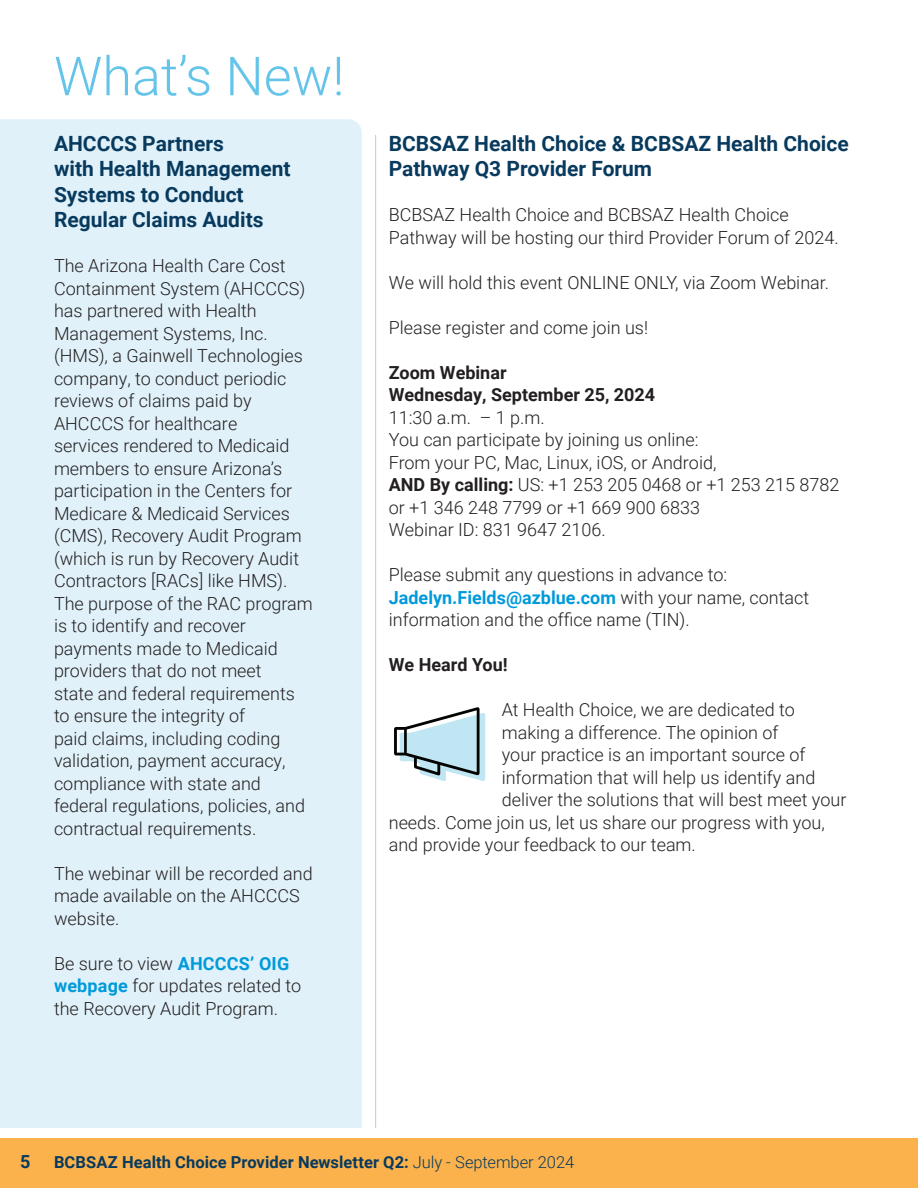
<style>
.page{position:relative;width:918px;height:1188px;background:#fff}
.page>*{position:absolute;margin:0;border:0;box-sizing:border-box;transform-origin:0 0}
.t1{font:300 54px "Roboto";color:#65c4e9}
.t2{font:700 21px/25.5px "Roboto";color:#083a5e}
.t3{font:300 18px/22.5px "Roboto";color:#231f20}
.t4{font:700 18px/22.5px "Roboto";color:#231f20}
.t5{font:700 18px "Roboto";color:#083a5e}
.t6{font:700 16.5px "Roboto";letter-spacing:.005em;color:#083a5e}
.s1{font-weight:700;color:#009ada}
.s2{font-weight:700}
.s3{font-weight:300}
</style>
<div class="page">
<div style="left:0;top:1139px;width:918px;height:49px;background:#fbb24c"></div>
<div style="left:0;top:119px;width:362px;height:1009px;background:#e0f1f9"></div>
<svg style="left:394px;top:707px;width:91px;height:74px"></svg>
<hr style="left:375px;top:135px;width:1px;height:993px;background:#c8c7c6">
<h1 class="t1" style="left:54px;top:38px;width:292px">What’s New!</h1>
<p class="t2" style="left:54px;top:130px;width:238px">AHCCCS Partners<br>with Health Management<br>Systems to Conduct<br>Regular Claims Audits</p>
<p class="t3" style="left:54px;top:254px;width:260px">The Arizona Health Care Cost<br>Containment System (AHCCCS) has partnered with Health<br>Management Systems, Inc. (HMS), a Gainwell Technologies company, to conduct periodic reviews of claims paid by<br>AHCCCS for healthcare<br>services rendered to Medicaid members to ensure Arizona’s participation in the Centers for<br>Medicare &amp; Medicaid Services (CMS), Recovery Audit Program (which is run by Recovery Audit<br>Contractors [RACs] like HMS).<br>The purpose of the RAC program is to identify and recover payments made to Medicaid providers that do not meet<br>state and federal requirements to ensure the integrity of<br>paid claims, including coding validation, payment accuracy, compliance with state and federal regulations, policies, and contractual requirements.</p>
<p class="t3" style="left:54px;top:861px;width:260px">The webinar will be recorded and made available on the AHCCCS website.</p>
<p class="t3" style="left:54px;top:951px;width:249px">Be sure to view <span class="s1">AHCCCS’ OIG webpage</span> for updates related to the Recovery Audit Program.</p>
<p class="t2" style="left:389px;top:130px;width:461px">BCBSAZ Health Choice &amp; BCBSAZ Health Choice<br>Pathway Q3 Provider Forum</p>
<p class="t3" style="left:389px;top:203px;width:452px">BCBSAZ Health Choice and BCBSAZ Health Choice<br>Pathway will be hosting our third Provider Forum of 2024.</p>
<p class="t3" style="left:389px;top:270px;width:442px">We will hold this event ONLINE ONLY, via Zoom Webinar.</p>
<p class="t3" style="left:389px;top:315px;width:261px">Please register and come join us!</p>
<p class="t4" style="left:389px;top:360px;width:268px">Zoom Webinar<br>Wednesday, September 25, 2024</p>
<p class="t3" style="left:389px;top:405px;width:452px">11:30 a.m. – 1 p.m.<br>You can participate by joining us online:<br>From your PC, Mac, Linux, iOS, or Android,<br><span class="s2">AND By calling:</span> US: +1 253 205 0468 or +1 253 215 8782 or +1 346 248 7799 or +1 669 900 6833<br>Webinar ID: 831 9647 2106.</p>
<p class="t3" style="left:389px;top:563px;width:422px">Please submit any questions in advance to:<br><span class="s1">Jadelyn.Fields@azblue.com</span> with your name, contact information and the office name (TIN).</p>
<p class="t4" style="left:389px;top:653px;width:120px">We Heard You!</p>
<p class="t3" style="left:502px;top:698px;width:295px">At Health Choice, we are dedicated to</p>
<p class="t3" style="left:502px;top:720px;width:278px">making a difference. The opinion of</p>
<p class="t3" style="left:502px;top:743px;width:305px">your practice is an important source of</p>
<p class="t3" style="left:502px;top:765px;width:315px">information that will help us identify and</p>
<p class="t3" style="left:502px;top:788px;width:346px">deliver the solutions that will best meet your</p>
<p class="t3" style="left:389px;top:810px;width:438px">needs. Come join us, let us share our progress with you,</p>
<p class="t3" style="left:389px;top:833px;width:309px">and provide your feedback to our team.</p>
<p class="t5" style="left:20px;top:1149px;width:12px">5</p>
<p class="t6" style="left:54px;top:1150px;width:522px">BCBSAZ Health Choice Provider Newsletter Q2: <span class="s3">July - September 2024</span></p>
</div>
